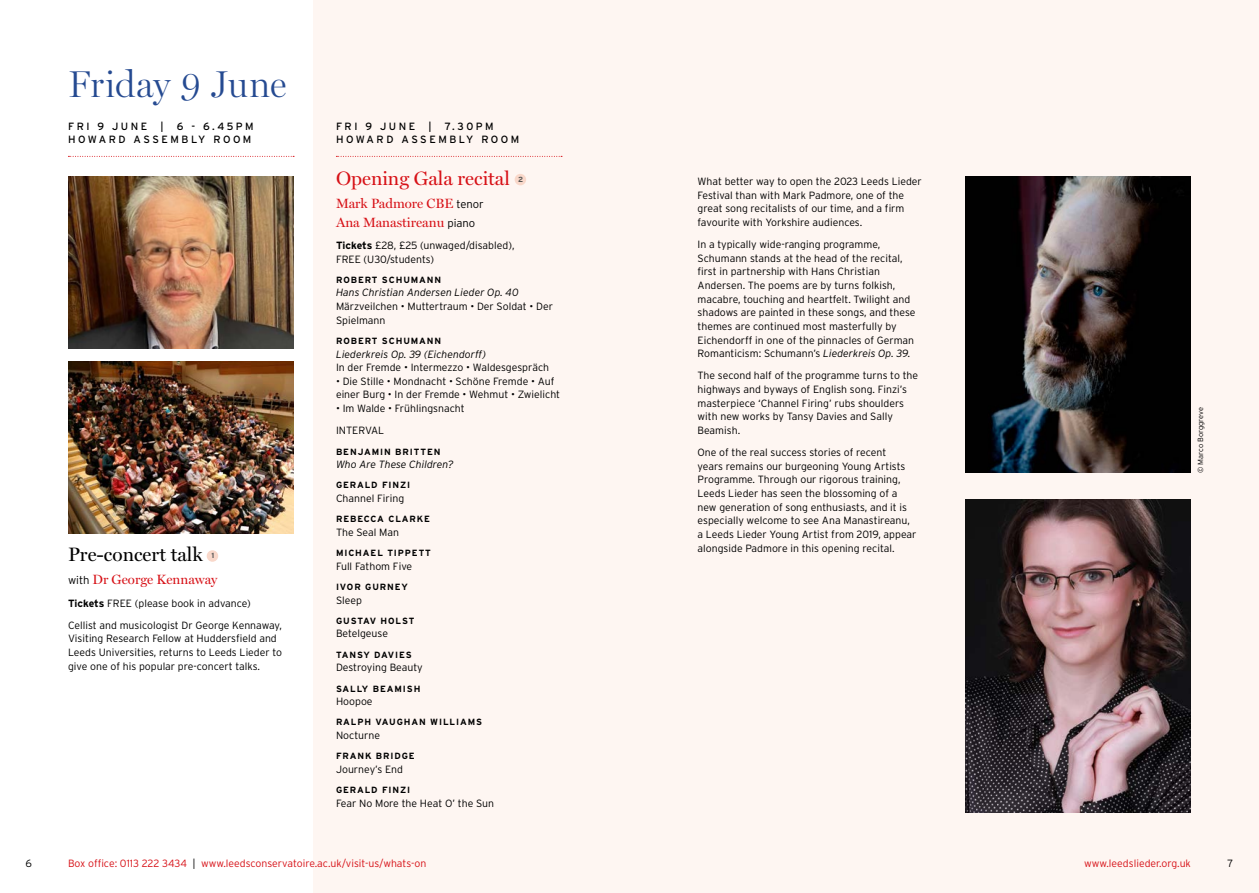
<style>
.page{position:relative;width:1259px;height:893px;background:#fff}
.page>*{position:absolute;margin:0;border:0;box-sizing:border-box;transform-origin:0 0}
.heading{font:300 37.5px "Miller Display";letter-spacing:-.005em;color:#254a91}
.listing_title{font:19.5px "Miller Display";color:#d71117}
.listing_title-2{font:19.5px "Miller Display";color:#000}
.listing_performer{font:13.5px "Miller Display";color:#d71117}
.listing_body{font:300 10.5px/13.6px "Interstate";color:#000}
.listing_piece_name{font:300 10.5px/13.6px "Interstate";color:#000}
.t1{font:300 10.5px "Interstate";color:#d71117}
.listing_piece_name-2{font:italic 300 10.5px "Interstate";color:#000}
.date_and_time{font:10.5px/13.6px "Interstate";letter-spacing:.24em;color:#000;text-align:right}
.listing_composer_hea{font:700 9px "Interstate";letter-spacing:.1em;color:#000}
.small_print{font:300 7.5px "Interstate";letter-spacing:-.01em;color:#000}
.event_number{font:700 7.35px "Interstate";color:#575756}
.s1{font-family:"Interstate";font-weight:300;font-size:11.25px;color:#000}
.s2{font-weight:700}
.s3{font-style:italic}
.s4{color:#000}
</style>
<div class="page">
<div style="left:314px;top:0;width:945px;height:893px;background:#fef6f2"></div>
<svg style="left:68px;top:156px;width:226px;height:1px"></svg>
<img style="left:68px;top:176px;width:225px;height:173px">
<img style="left:68px;top:361px;width:225px;height:173px">
<svg style="left:336px;top:156px;width:226px;height:1px"></svg>
<img style="left:965px;top:500px;width:226px;height:312px">
<img style="left:965px;top:176px;width:226px;height:297px">
<div style="left:514px;top:174px;width:12px;height:11px;background:#f9d8ca;border-radius:50%"></div>
<div style="left:207px;top:550px;width:11px;height:12px;background:#f9d8ca;border-radius:50%"></div>
<p class="heading" style="left:68px;top:61px;width:220px">Friday 9 June</p>
<p class="date_and_time" style="left:68px;top:119px;width:81px">FRI 9 JUNE</p>
<p class="date_and_time" style="left:160px;top:119px;width:5px">|</p>
<p class="date_and_time" style="left:68px;top:119px;width:187px">6 - 6.45PM<br>HOWARD ASSEMBLY ROOM</p>
<p class="listing_title-2" style="left:68px;top:543px;width:136px">Pre-concert talk</p>
<p class="listing_performer" style="left:68px;top:572px;width:151px"><span class="s1">with</span> Dr George Kennaway</p>
<p class="listing_body" style="left:68px;top:596px;width:184px"><span class="s2">Tickets</span> FREE (please book in advance)</p>
<p class="listing_body" style="left:68px;top:618px;width:216px">Cellist and musicologist Dr George Kennaway, Visiting Research Fellow at Huddersfield and Leeds Universities, returns to Leeds Lieder to give one of his popular pre-concert talks.</p>
<p class="event_number" style="left:211px;top:552px;width:4px">1</p>
<p class="date_and_time" style="left:336px;top:119px;width:81px">FRI 9 JUNE</p>
<p class="date_and_time" style="left:428px;top:119px;width:5px">|</p>
<p class="date_and_time" style="left:336px;top:119px;width:185px;text-align:left;text-indent:109px">7.30PM<br>HOWARD ASSEMBLY ROOM</p>
<p class="listing_title" style="left:336px;top:167px;width:175px">Opening Gala recital</p>
<p class="listing_performer" style="left:336px;top:195px;width:149px">Mark Padmore CBE <span class="s1">tenor</span></p>
<p class="listing_performer" style="left:336px;top:214px;width:141px">Ana Manastireanu <span class="s1">piano</span></p>
<p class="listing_body" style="left:336px;top:238px;width:180px"><span class="s2">Tickets</span> £28, £25 (unwaged/disabled),<br>FREE (U30/students)</p>
<p class="listing_composer_hea" style="left:336px;top:275px;width:107px">ROBERT SCHUMANN</p>
<p class="listing_piece_name-2" style="left:336px;top:287px;width:184px">Hans Christian Andersen Lieder Op. 40</p>
<p class="listing_piece_name" style="left:336px;top:299px;width:218px">Märzveilchen • Muttertraum • Der Soldat • Der<br>Spielmann</p>
<p class="listing_composer_hea" style="left:336px;top:336px;width:107px">ROBERT SCHUMANN</p>
<p class="listing_piece_name-2" style="left:336px;top:348px;width:151px">Liederkreis Op. 39 (Eichendorff)</p>
<p class="listing_piece_name" style="left:336px;top:361px;width:215px">In der Fremde • Intermezzo • Waldesgespräch</p>
<p class="listing_piece_name" style="left:336px;top:374px;width:226px">• Die Stille • Mondnacht • Schöne Fremde • Auf einer Burg • In der Fremde • Wehmut • Zwielicht</p>
<p class="listing_piece_name" style="left:336px;top:401px;width:130px">• Im Walde • Frühlingsnacht</p>
<p class="listing_body" style="left:336px;top:424px;width:50px">INTERVAL</p>
<p class="listing_composer_hea" style="left:336px;top:446px;width:106px">BENJAMIN BRITTEN</p>
<p class="listing_piece_name-2" style="left:336px;top:459px;width:119px">Who Are These Children?</p>
<p class="listing_composer_hea" style="left:336px;top:480px;width:76px">GERALD FINZI</p>
<p class="listing_piece_name" style="left:336px;top:491px;width:70px">Channel Firing</p>
<p class="listing_composer_hea" style="left:336px;top:514px;width:96px">REBECCA CLARKE</p>
<p class="listing_piece_name" style="left:336px;top:525px;width:65px">The Seal Man</p>
<p class="listing_composer_hea" style="left:336px;top:548px;width:96px">MICHAEL TIPPETT</p>
<p class="listing_piece_name" style="left:336px;top:559px;width:78px">Full Fathom Five</p>
<p class="listing_composer_hea" style="left:336px;top:582px;width:73px">IVOR GURNEY</p>
<p class="listing_piece_name" style="left:336px;top:593px;width:28px">Sleep</p>
<p class="listing_composer_hea" style="left:336px;top:616px;width:80px">GUSTAV HOLST</p>
<p class="listing_piece_name" style="left:336px;top:627px;width:54px">Betelgeuse</p>
<p class="listing_composer_hea" style="left:336px;top:649px;width:77px">TANSY DAVIES</p>
<p class="listing_piece_name" style="left:336px;top:661px;width:88px">Destroying Beauty</p>
<p class="listing_composer_hea" style="left:336px;top:683px;width:86px">SALLY BEAMISH</p>
<p class="listing_piece_name" style="left:336px;top:694px;width:38px">Hoopoe</p>
<p class="listing_composer_hea" style="left:336px;top:717px;width:147px">RALPH VAUGHAN WILLIAMS</p>
<p class="listing_piece_name" style="left:336px;top:728px;width:46px">Nocturne</p>
<p class="listing_composer_hea" style="left:336px;top:751px;width:80px">FRANK BRIDGE</p>
<p class="listing_piece_name" style="left:336px;top:762px;width:68px">Journey’s End</p>
<p class="listing_composer_hea" style="left:336px;top:785px;width:76px">GERALD FINZI</p>
<p class="listing_piece_name" style="left:336px;top:796px;width:160px">Fear No More the Heat O’ the Sun</p>
<p class="event_number" style="left:518px;top:175px;width:7px">2</p>
<p class="listing_body" style="left:697px;top:174px;width:226px">What better way to open the 2023 Leeds Lieder Festival than with Mark Padmore, one of the great song recitalists of our time, and a firm favourite with Yorkshire audiences.</p>
<p class="listing_body" style="left:697px;top:237px;width:219px">In a typically wide-ranging programme, Schumann stands at the head of the recital, first in partnership with Hans Christian Andersen. The poems are by turns folkish, macabre, touching and heartfelt. Twilight and shadows are painted in these songs, and these themes are continued most masterfully by Eichendorff in one of the pinnacles of German Romanticism: Schumann’s <span class="s3">Liederkreis Op. 39.</span></p>
<p class="listing_body" style="left:697px;top:369px;width:222px">The second half of the programme turns to the highways and byways of English song. Finzi’s masterpiece ‘Channel Firing’ rubs shoulders with new works by Tansy Davies and Sally Beamish.</p>
<p class="listing_body" style="left:697px;top:445px;width:220px">One of the real success stories of recent<br>years remains our burgeoning Young Artists Programme. Through our rigorous training, Leeds Lieder has seen the blossoming of a new generation of song enthusiasts, and it is especially welcome to see Ana Manastireanu, a Leeds Lieder Young Artist from 2019, appear alongside Padmore in this opening recital.</p>
<p class="small_print" style="left:1196px;top:473px;width:67px;rotate:-90deg">© Marco Borggreve</p>
<p class="listing_body" style="left:26px;top:857px;width:8px">6</p>
<p class="t1" style="left:68px;top:858px;width:360px">Box office: 0113 222 3434 <span class="s4">|</span> www.leedsconservatoire.ac.uk/visit-us/whats-on</p>
<p class="t1" style="left:1084px;top:858px;width:108px">www.leedslieder.org.uk</p>
<p class="listing_body" style="left:1227px;top:857px;width:7px">7</p>
</div>
